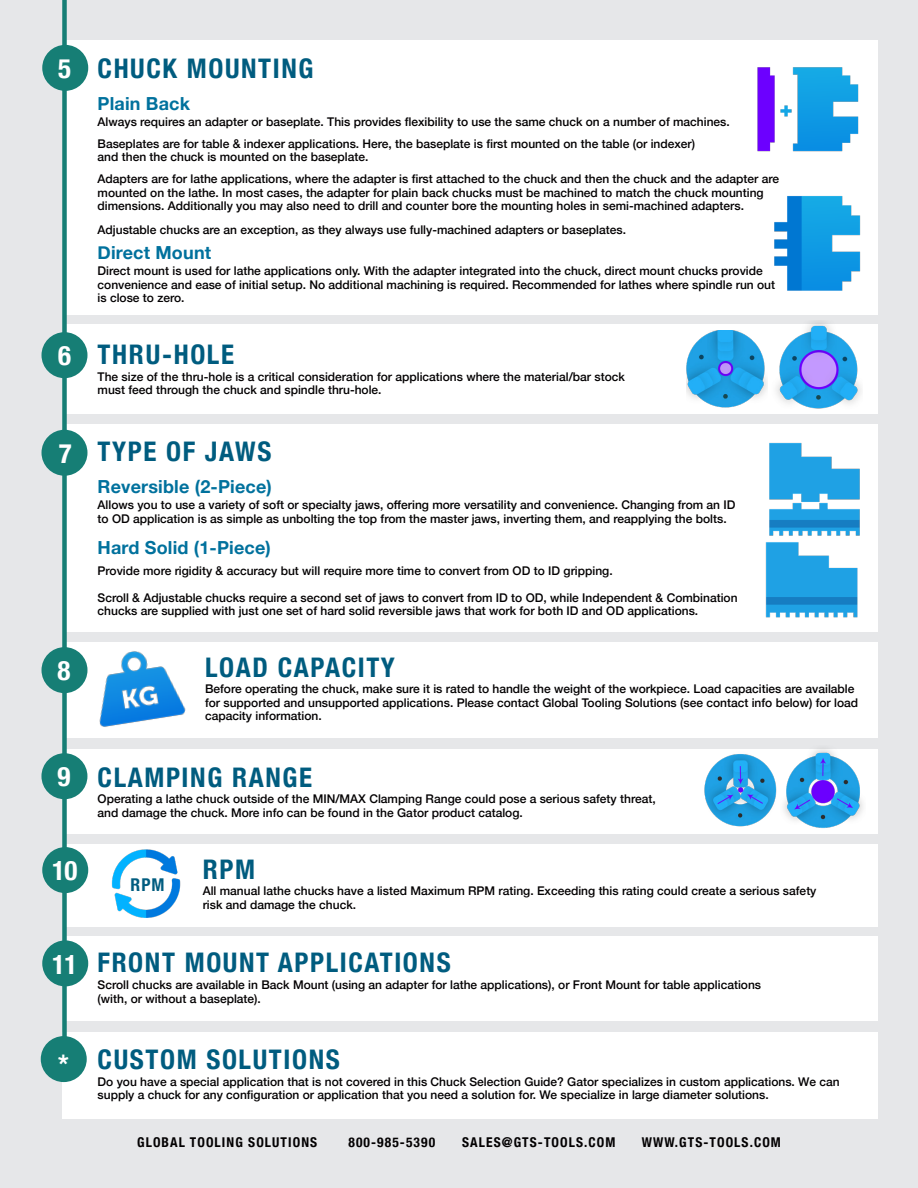
<style>
.page{position:relative;width:918px;height:1188px;background:#e6e7e9}
.page>*{position:absolute;margin:0;border:0;box-sizing:border-box;transform-origin:0 0}
.t1{font:700 condensed 27px "Helvetica Neue";letter-spacing:.06em;color:#005c7f}
.t2{font:700 condensed 27px "Helvetica Neue";color:#fff}
.t3{font:700 18px "Helvetica Neue";letter-spacing:.01em;color:#00719d}
.t4{font:700 condensed 17.7px "Helvetica Neue";color:#005c7f}
.t5{font:700 condensed 13.5px "Helvetica Neue";letter-spacing:.08em;color:#030102}
.t6{font:500 12px/13.5px "Helvetica Neue";color:#030102}
</style>
<div class="page">
<div style="left:64px;top:40px;width:814px;height:275px;background:#fff"></div>
<div style="left:64px;top:424px;width:814px;height:207px;background:#fff"></div>
<div style="left:64px;top:642px;width:814px;height:96px;background:#fff"></div>
<div style="left:64px;top:749px;width:814px;height:84px;background:#fff"></div>
<div style="left:64px;top:844px;width:814px;height:82px;background:#fff"></div>
<div style="left:64px;top:937px;width:814px;height:84px;background:#fff"></div>
<div style="left:62px;top:1032px;width:816px;height:87px;background:#fff"></div>
<div style="left:64px;top:324px;width:814px;height:89px;background:#fff"></div>
<div style="left:62px;top:0;width:5px;height:1074px;background:#167e75"></div>
<div style="left:42px;top:45px;width:46px;height:46px;background:#167e75;border-radius:50%"></div>
<img style="left:757px;top:67px;width:102px;height:85px">
<img style="left:774px;top:196px;width:87px;height:95px">
<div style="left:42px;top:332px;width:45px;height:46px;background:#167e75;border-radius:50%"></div>
<img style="left:776px;top:321px;width:85px;height:88px">
<img style="left:686px;top:330px;width:81px;height:84px">
<div style="left:42px;top:430px;width:45px;height:46px;background:#167e75;border-radius:50%"></div>
<img style="left:759px;top:547px;width:116px;height:85px">
<img style="left:765px;top:442px;width:95px;height:105px">
<div style="left:42px;top:647px;width:45px;height:46px;background:#167e75;border-radius:50%"></div>
<img style="left:71px;top:631px;width:135px;height:96px">
<div style="left:41px;top:753px;width:46px;height:46px;background:#167e75;border-radius:50%"></div>
<div style="left:42px;top:940px;width:46px;height:46px;background:#167e75;border-radius:50%"></div>
<div style="left:42px;top:847px;width:46px;height:46px;background:#167e75;border-radius:50%"></div>
<div style="left:41px;top:1036px;width:46px;height:46px;background:#167e75;border-radius:50%"></div>
<img style="left:783px;top:748px;width:80px;height:80px">
<img style="left:704px;top:754px;width:73px;height:73px">
<img style="left:102px;top:849px;width:90px;height:78px">
<p class="t2" style="left:58px;top:46px;width:14px">5</p>
<p class="t1" style="left:98px;top:46px;width:218px">CHUCK MOUNTING</p>
<p class="t3" style="left:98px;top:89px;width:94px">Plain Back</p>
<p class="t6" style="left:98px;top:114px;width:634px">Always requires an adapter or baseplate. This provides flexibility to use the same chuck on a number of machines.</p>
<p class="t6" style="left:98px;top:136px;width:599px">Baseplates are for table &amp; indexer applications. Here, the baseplate is first mounted on the table (or indexer) and then the chuck is mounted on the baseplate.</p>
<p class="t6" style="left:98px;top:171px;width:683px">Adapters are for lathe applications, where the adapter is first attached to the chuck and then the chuck and the adapter are mounted on the lathe. In most cases, the adapter for plain back chucks must be machined to match the chuck mounting dimensions. Additionally you may also need to drill and counter bore the mounting holes in semi-machined adapters.</p>
<p class="t3" style="left:98px;top:238px;width:115px">Direct Mount</p>
<p class="t6" style="left:98px;top:263px;width:679px">Direct mount is used for lathe applications only. With the adapter integrated into the chuck, direct mount chucks provide convenience and ease of initial setup. No additional machining is required. Recommended for lathes where spindle run out is close to zero.</p>
<p class="t6" style="left:98px;top:222px;width:530px">Adjustable chucks are an exception, as they always use fully-machined adapters or baseplates.</p>
<p class="t2" style="left:58px;top:333px;width:14px">6</p>
<p class="t1" style="left:98px;top:332px;width:138px">THRU-HOLE</p>
<p class="t6" style="left:98px;top:369px;width:529px">The size of the thru-hole is a critical consideration for applications where the material/bar stock must feed through the chuck and spindle thru-hole.</p>
<p class="t2" style="left:59px;top:431px;width:14px">7</p>
<p class="t1" style="left:98px;top:429px;width:175px">TYPE OF JAWS</p>
<p class="t3" style="left:98px;top:472px;width:176px">Reversible (2-Piece)</p>
<p class="t6" style="left:98px;top:497px;width:639px">Allows you to use a variety of soft or specialty jaws, offering more versatility and convenience. Changing from an ID to OD application is as simple as unbolting the top from the master jaws, inverting them, and reapplying the bolts.</p>
<p class="t3" style="left:98px;top:534px;width:175px">Hard Solid (1-Piece)</p>
<p class="t6" style="left:98px;top:563px;width:517px">Provide more rigidity &amp; accuracy but will require more time to convert from OD to ID gripping.</p>
<p class="t6" style="left:98px;top:590px;width:642px">Scroll &amp; Adjustable chucks require a second set of jaws to convert from ID to OD, while Independent &amp; Combination chucks are supplied with just one set of hard solid reversible jaws that work for both ID and OD applications.</p>
<p class="t2" style="left:57px;top:648px;width:14px">8</p>
<p class="t1" style="left:205px;top:645px;width:191px">LOAD CAPACITY</p>
<p class="t6" style="left:205px;top:681px;width:655px">Before operating the chuck, make sure it is rated to handle the weight of the workpiece. Load capacities are available for supported and unsupported applications. Please contact Global Tooling Solutions (see contact info below) for load capacity information.</p>
<p class="t2" style="left:57px;top:754px;width:14px">9</p>
<p class="t2" style="left:52px;top:848px;width:27px">10</p>
<p class="t1" style="left:98px;top:755px;width:216px">CLAMPING RANGE</p>
<p class="t6" style="left:98px;top:791px;width:560px">Operating a lathe chuck outside of the MIN/MAX Clamping Range could pose a serious safety threat, and damage the chuck. More info can be found in the Gator product catalog.</p>
<p class="t1" style="left:203px;top:847px;width:54px">RPM</p>
<p class="t6" style="left:203px;top:883px;width:615px">All manual lathe chucks have a listed Maximum RPM rating. Exceeding this rating could create a serious safety risk and damage the chuck.</p>
<p class="t4" style="left:131px;top:870px;width:36px">RPM</p>
<p class="t2" style="left:52px;top:942px;width:27px">11</p>
<p class="t1" style="left:98px;top:940px;width:355px">FRONT MOUNT APPLICATIONS</p>
<p class="t6" style="left:98px;top:977px;width:665px">Scroll chucks are available in Back Mount (using an adapter for lathe applications), or Front Mount for table applications (with, or without a baseplate).</p>
<p class="t2" style="left:58px;top:1042px;width:12px">*</p>
<p class="t1" style="left:98px;top:1037px;width:244px">CUSTOM SOLUTIONS</p>
<p class="t6" style="left:98px;top:1074px;width:744px">Do you have a special application that is not covered in this Chuck Selection Guide? Gator specializes in custom applications. We can supply a chuck for any configuration or application that you need a solution for. We specialize in large diameter solutions.</p>
<p class="t5" style="left:137px;top:1131px;width:182px">GLOBAL TOOLING SOLUTIONS</p>
<p class="t5" style="left:348px;top:1131px;width:88px">800-985-5390</p>
<p class="t5" style="left:462px;top:1131px;width:155px">SALES@GTS-TOOLS.COM</p>
<p class="t5" style="left:642px;top:1131px;width:141px">WWW.GTS-TOOLS.COM</p>
</div>
